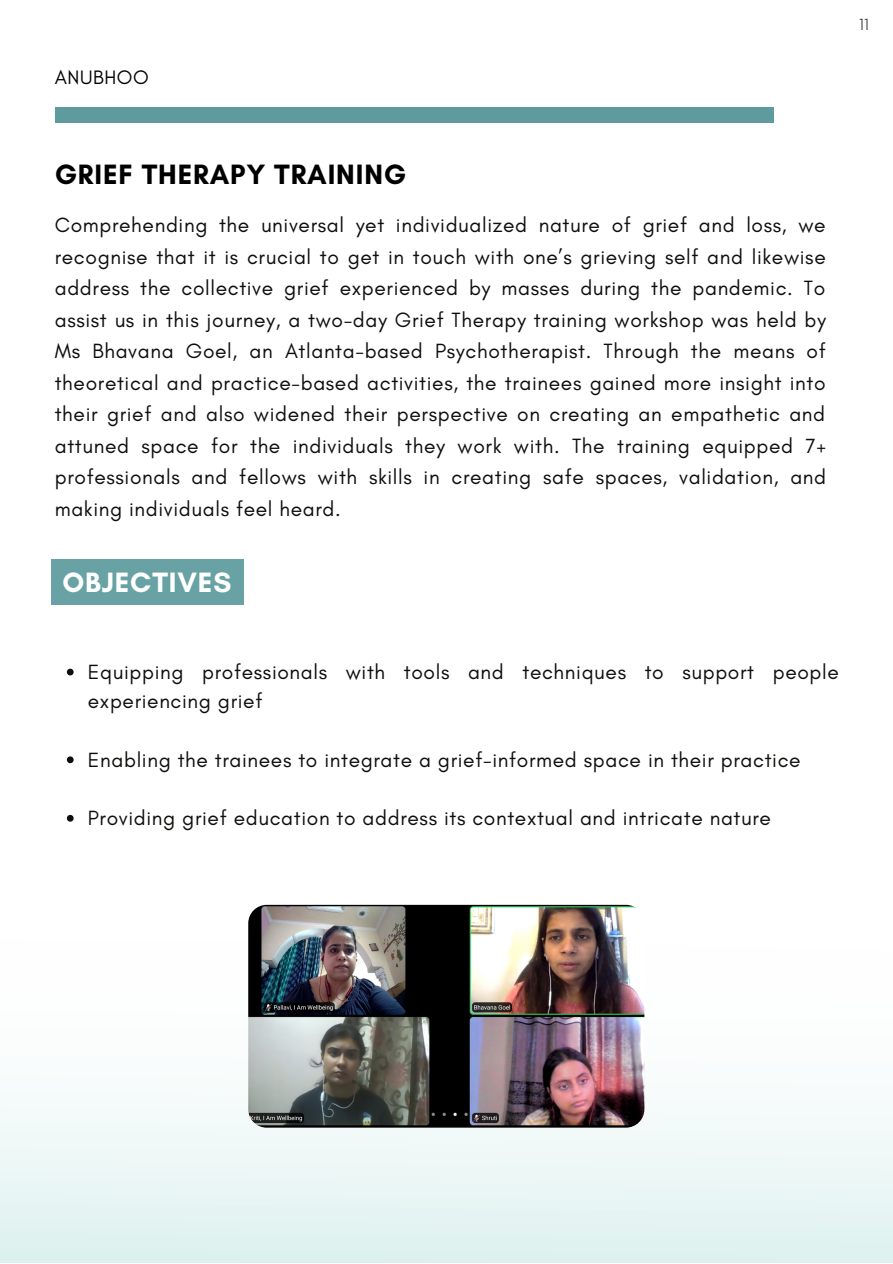
<style>
.page{position:relative;width:893px;height:1264px;background:#fff}
.page>*{position:absolute;margin:0;border:0;box-sizing:border-box;transform-origin:0 0}
.t1{font:700 28.5px "Glacial Indifference";letter-spacing:.03em;color:#000}
.t2{font:700 28.5px "Glacial Indifference";letter-spacing:.03em;color:#fff}
.t3{font:21px/31.5px "Glacial Indifference";letter-spacing:.03em;color:#100e0c;text-align:justify}
.t4{font:19.8px "Glacial Indifference";letter-spacing:.03em;color:#000}
.t5{font:16.5px "Glacial Indifference";color:#4f4f4f}
</style>
<div class="page">
<div style="left:55px;top:108px;width:718px;height:15px;background:#5d9b9e"></div>
<svg style="left:0;top:759px;width:892px;height:503px"></svg>
<img style="left:248px;top:904px;width:396px;height:223px;border-radius:18px">
<div style="left:51px;top:559px;width:192px;height:45px;background:#69a2a5"></div>
<svg style="left:67px;top:668px;width:7px;height:7px"></svg>
<svg style="left:67px;top:756px;width:7px;height:7px"></svg>
<svg style="left:67px;top:815px;width:7px;height:6px"></svg>
<p class="t4" style="left:55px;top:65px;width:95px">ANUBHOO</p>
<p class="t5" style="left:859px;top:15px;width:11px">11</p>
<h1 class="t1" style="left:55px;top:157px;width:353px">GRIEF THERAPY TRAINING</h1>
<p class="t3" style="left:55px;top:209px;width:772px">Comprehending the universal yet individualized nature of grief and loss, we recognise that it is crucial to get in touch with one’s grieving self and likewise address the collective grief experienced by masses during the pandemic. To assist us in this journey, a two-day Grief Therapy training workshop was held by Ms Bhavana Goel, an Atlanta-based Psychotherapist. Through the means of theoretical and practice-based activities, the trainees gained more insight into their grief and also widened their perspective on creating an empathetic and attuned space for the individuals they work with. The training equipped 7+ professionals and fellows with skills in creating safe spaces, validation, and making individuals feel heard.</p>
<h1 class="t2" style="left:62px;top:565px;width:170px">OBJECTIVES</h1>
<p class="t3" style="left:88px;top:657px;width:752px;line-height:29.2px">Equipping professionals with tools and techniques to support people experiencing grief</p>
<p class="t3" style="left:88px;top:743px;width:714px">Enabling the trainees to integrate a grief-informed space in their practice</p>
<p class="t3" style="left:88px;top:802px;width:684px">Providing grief education to address its contextual and intricate nature</p>
</div>
